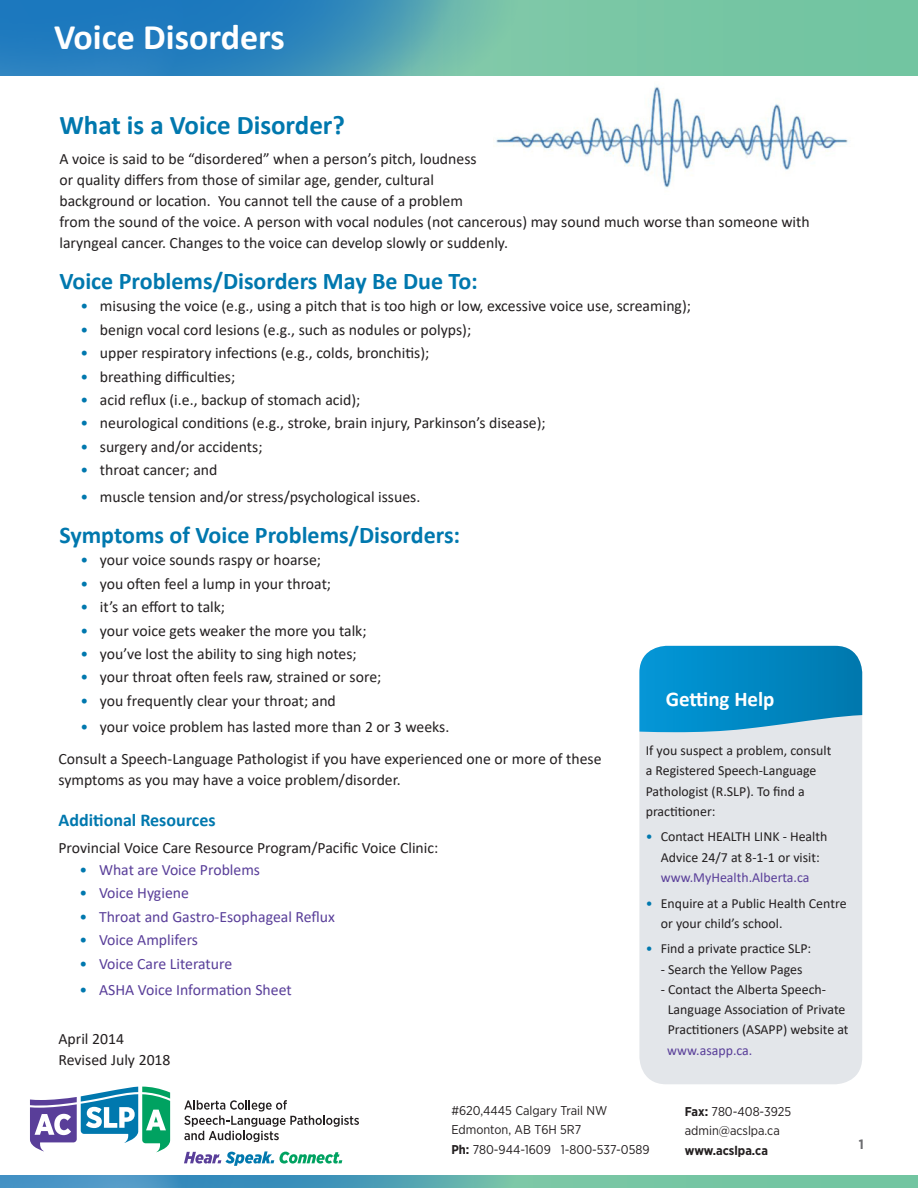
<style>
.page{position:relative;width:918px;height:1188px;background:#fff}
.page>*{position:absolute;margin:0;border:0;box-sizing:border-box;transform-origin:0 0}
.A_Head_SLP_Small{font:700 36px "Calibri";color:#fff}
.B_Head{font:700 27px "Calibri";color:#0078ae}
.B_Head-2{font:700 24px "Calibri";color:#0078ae}
.Sidebar_Header{font:700 21px "Calibri";color:#fff}
.B_Head-3{font:700 18px "Calibri";color:#0078ae}
.body{font:15.75px/21px "Calibri";color:#231f20}
.t1{font:15.75px "Calibri";color:#593e99}
.Sidebar_body{font:13.8px/20.2px "Calibri";color:#231f20}
.t2{font:700 13.5px "Gotham Narrow";color:#6c6d70}
.address{font:12.75px/19.5px "Gotham Narrow";color:#231f20}
.website{font:700 12.75px "Gotham Narrow";color:#231f20}
.s1{color:#0078ae}
.s2{color:#593e99}
.s3{color:#e3e6ea}
.s4{font-weight:700}
</style>
<div class="page">
<div style="left:0;top:0;width:918px;height:76px;background:#76c6a4"></div>
<svg style="left:0;top:0;width:493px;height:76px;background:#368cb9"></svg>
<div style="left:0;top:1176px;width:918px;height:12px;background:#75c5a3"></div>
<svg style="left:0;top:1176px;width:484px;height:12px;background:#4797bc"></svg>
<svg style="left:30px;top:1087px;width:140px;height:65px"></svg>
<svg style="left:184px;top:1100px;width:175px;height:42px"></svg>
<svg style="left:184px;top:1151px;width:158px;height:15px"></svg>
<div style="left:639px;top:646px;width:223px;height:438px;background:#e3e6ea;border-radius:27px"></div>
<svg style="left:639px;top:646px;width:223px;height:86px;background:#1490c7"></svg>
<img style="left:496px;top:86px;width:352px;height:102px">
<p class="A_Head_SLP_Small" style="left:54px;top:12px;width:232px">Voice Disorders</p>
<p class="B_Head" style="left:59px;top:106px;width:287px">What is a Voice Disorder?</p>
<p class="body" style="left:59px;top:148px;width:752px">A voice is said to be “disordered” when a person’s pitch, loudness<br>or quality differs from those of similar age, gender, cultural<br>background or location. You cannot tell the cause of a problem<br>from the sound of the voice. A person with vocal nodules (not cancerous) may sound much worse than someone with laryngeal cancer. Changes to the voice can develop slowly or suddenly.</p>
<p class="B_Head-2" style="left:59px;top:264px;width:420px">Voice Problems/Disorders May Be Due To:</p>
<p class="body" style="left:80px;top:295px;width:612px"><span class="s1">•</span> misusing the voice (e.g., using a pitch that is too high or low, excessive voice use, screaming);</p>
<p class="body" style="left:80px;top:319px;width:392px"><span class="s1">•</span> benign vocal cord lesions (e.g., such as nodules or polyps);</p>
<p class="body" style="left:80px;top:342px;width:350px"><span class="s1">•</span> upper respiratory infections (e.g., colds, bronchitis);</p>
<p class="body" style="left:80px;top:365px;width:156px"><span class="s1">•</span> breathing difficulties;</p>
<p class="body" style="left:80px;top:389px;width:282px"><span class="s1">•</span> acid reflux (i.e., backup of stomach acid);</p>
<p class="body" style="left:80px;top:412px;width:467px"><span class="s1">•</span> neurological conditions (e.g., stroke, brain injury, Parkinson’s disease);</p>
<p class="body" style="left:80px;top:436px;width:184px"><span class="s1">•</span> surgery and/or accidents;</p>
<p class="body" style="left:80px;top:459px;width:139px"><span class="s1">•</span> throat cancer; and</p>
<p class="body" style="left:80px;top:485px;width:341px"><span class="s1">•</span> muscle tension and/or stress/psychological issues.</p>
<p class="B_Head-2" style="left:59px;top:518px;width:402px">Symptoms of Voice Problems/Disorders:</p>
<p class="body" style="left:80px;top:549px;width:242px"><span class="s1">•</span> your voice sounds raspy or hoarse;</p>
<p class="body" style="left:80px;top:573px;width:252px"><span class="s1">•</span> you often feel a lump in your throat;</p>
<p class="body" style="left:80px;top:596px;width:146px"><span class="s1">•</span> it’s an effort to talk;</p>
<p class="body" style="left:80px;top:619px;width:288px"><span class="s1">•</span> your voice gets weaker the more you talk;</p>
<p class="body" style="left:80px;top:643px;width:278px"><span class="s1">•</span> you’ve lost the ability to sing high notes;</p>
<p class="body" style="left:80px;top:666px;width:303px"><span class="s1">•</span> your throat often feels raw, strained or sore;</p>
<p class="body" style="left:80px;top:690px;width:257px"><span class="s1">•</span> you frequently clear your throat; and</p>
<p class="body" style="left:80px;top:716px;width:371px"><span class="s1">•</span> your voice problem has lasted more than 2 or 3 weeks.</p>
<p class="Sidebar_Header" style="left:666px;top:684px;width:110px">Getting Help</p>
<p class="Sidebar_body" style="left:646px;top:740px;width:187px">If you suspect a problem, consult a Registered Speech-Language<br>Pathologist (R.SLP). To find a practitioner:</p>
<p class="Sidebar_body" style="left:646px;top:826px;width:183px;text-align:center"><span class="s1">•</span> Contact HEALTH LINK - Health<br>Advice 24/7 at 8-1-1 or visit: <span class="s2">www.MyHealth.Alberta.ca</span></p>
<p class="Sidebar_body" style="left:661px;top:893px;width:187px;text-indent:-15px"><span class="s1">•</span> Enquire at a Public Health Centre or your child’s school.</p>
<p class="Sidebar_body" style="left:646px;top:938px;width:167px"><span class="s1">•</span> Find a private practice SLP:</p>
<p class="Sidebar_body" style="left:661px;top:959px;width:143px">- Search the Yellow Pages</p>
<p class="Sidebar_body" style="left:661px;top:979px;width:189px">- Contact the Alberta Speech-<span class="s3">..</span>Language Association of Private <span class="s3">..</span>Practitioners (ASAPP) website at <span class="s3">..</span><span class="s2">www.asapp.ca.</span></p>
<p class="body" style="left:58px;top:748px;width:545px">Consult a Speech-Language Pathologist if you have experienced one or more of these symptoms as you may have a voice problem/disorder.</p>
<p class="B_Head-3" style="left:58px;top:807px;width:159px">Additional Resources</p>
<p class="body" style="left:58px;top:836px;width:381px">Provincial Voice Care Resource Program/Pacific Voice Clinic:</p>
<p class="t1" style="left:80px;top:859px;width:182px"><span class="s1">•</span> What are Voice Problems</p>
<p class="t1" style="left:80px;top:882px;width:111px"><span class="s1">•</span> Voice Hygiene</p>
<p class="t1" style="left:80px;top:906px;width:257px"><span class="s1">•</span> Throat and Gastro-Esophageal Reflux</p>
<p class="t1" style="left:80px;top:929px;width:120px"><span class="s1">•</span> Voice Amplifers</p>
<p class="t1" style="left:80px;top:953px;width:154px"><span class="s1">•</span> Voice Care Literature</p>
<p class="t1" style="left:80px;top:979px;width:214px"><span class="s1">•</span> ASHA Voice Information Sheet</p>
<p class="body" style="left:58px;top:1028px;width:114px">April 2014<br>Revised July 2018</p>
<p class="address" style="left:451px;top:1100px;width:200px">#620,4445 Calgary Trail NW<br>Edmonton, AB T6H 5R7<br><span class="s4">Ph:</span> 780-944-1609 1-800-537-0589</p>
<p class="address" style="left:685px;top:1101px;width:108px"><span class="s4">Fax:</span> 780-408-3925 admin@acslpa.ca</p>
<p class="website" style="left:685px;top:1142px;width:85px">www.acslpa.ca</p>
<p class="t2" style="left:859px;top:1135px;width:7px">1</p>
</div>
